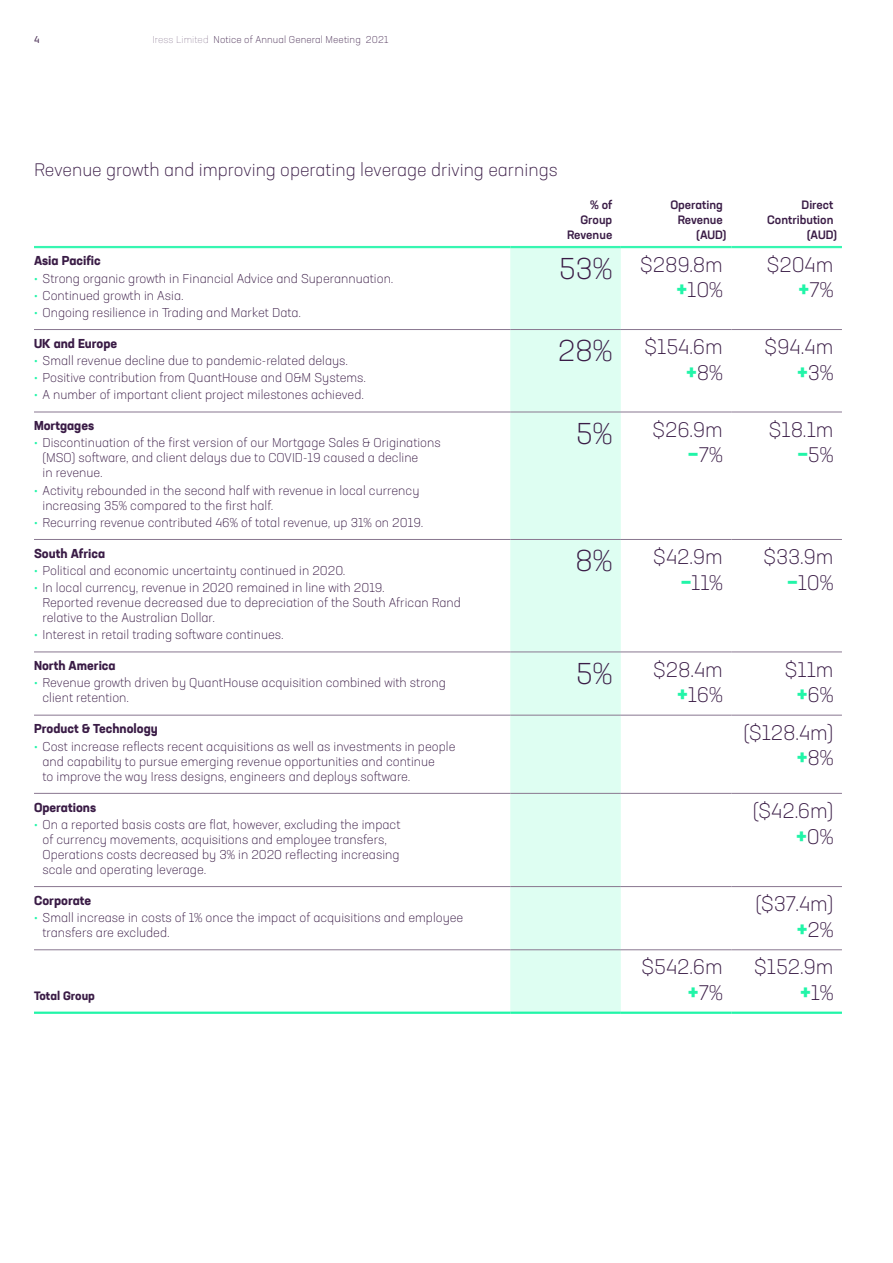
<style>
.page{position:relative;width:893px;height:1263px;background:#fff}
.page>*{position:absolute;margin:0;border:0;box-sizing:border-box;transform-origin:0 0}
.t1{font:300 30px "Neusa Next Std";color:#3a1c46}
.t2{font:300 21px/25.5px "Neusa Next Std";letter-spacing:-.01em;color:#3a1c46;text-align:right}
.t3{font:300 18px "Neusa Next Std";color:#3a1c46}
.t4{font:300 12.75px/15px "Neusa Next Std";color:#3a1c46}
.t5{font:700 12.75px "Neusa Next Std";color:#3a1c46}
.t6{font:500 12px/15px "Neusa Next Std";color:#3a1c46;text-align:right}
.t7{font:700 12px "Neusa Next Std";color:#3a1c46}
.t8{font:300 9.9px "Neusa Next Std";letter-spacing:.01em;color:#4e3359}
.t9{font:9.9px "Neusa Next Std";color:#4e3359}
.s1{font-weight:100}
.s2{color:#21f5a8}
.s3{font-size:30px}
.s4{font-weight:700;color:#21f5a8}
</style>
<div class="page">
<div style="left:510px;top:248px;width:111px;height:763px;background:#defef2"></div>
<hr style="left:34px;top:1011px;width:476px;height:3px;background:#21f5a8">
<hr style="left:510px;top:1011px;width:111px;height:3px;background:#21f5a8">
<hr style="left:621px;top:1011px;width:110px;height:3px;background:#21f5a8">
<hr style="left:731px;top:1011px;width:111px;height:3px;background:#21f5a8">
<hr style="left:34px;top:329px;width:476px;height:1px;background:#897790">
<hr style="left:510px;top:329px;width:111px;height:1px;background:#897790">
<hr style="left:621px;top:329px;width:110px;height:1px;background:#897790">
<hr style="left:731px;top:329px;width:111px;height:1px;background:#897790">
<hr style="left:34px;top:412px;width:476px;height:1px;background:#897790">
<hr style="left:510px;top:412px;width:111px;height:1px;background:#897790">
<hr style="left:621px;top:412px;width:110px;height:1px;background:#897790">
<hr style="left:731px;top:412px;width:111px;height:1px;background:#897790">
<hr style="left:34px;top:539px;width:476px;height:1px;background:#897790">
<hr style="left:510px;top:539px;width:111px;height:1px;background:#897790">
<hr style="left:621px;top:539px;width:110px;height:1px;background:#897790">
<hr style="left:731px;top:539px;width:111px;height:1px;background:#897790">
<hr style="left:34px;top:652px;width:476px;height:1px;background:#897790">
<hr style="left:510px;top:652px;width:111px;height:1px;background:#897790">
<hr style="left:621px;top:652px;width:110px;height:1px;background:#897790">
<hr style="left:731px;top:652px;width:111px;height:1px;background:#897790">
<hr style="left:34px;top:715px;width:476px;height:1px;background:#897790">
<hr style="left:510px;top:715px;width:111px;height:1px;background:#897790">
<hr style="left:621px;top:715px;width:110px;height:1px;background:#897790">
<hr style="left:731px;top:715px;width:111px;height:1px;background:#897790">
<hr style="left:34px;top:793px;width:476px;height:1px;background:#897790">
<hr style="left:510px;top:793px;width:111px;height:1px;background:#897790">
<hr style="left:621px;top:793px;width:110px;height:1px;background:#897790">
<hr style="left:731px;top:793px;width:111px;height:1px;background:#897790">
<hr style="left:34px;top:886px;width:476px;height:1px;background:#897790">
<hr style="left:510px;top:886px;width:111px;height:1px;background:#897790">
<hr style="left:621px;top:886px;width:110px;height:1px;background:#897790">
<hr style="left:731px;top:886px;width:111px;height:1px;background:#897790">
<hr style="left:34px;top:949px;width:476px;height:1px;background:#897790">
<hr style="left:510px;top:949px;width:111px;height:1px;background:#897790">
<hr style="left:621px;top:949px;width:110px;height:1px;background:#897790">
<hr style="left:731px;top:949px;width:111px;height:1px;background:#897790">
<hr style="left:34px;top:246px;width:476px;height:2px;background:#37f6b1">
<hr style="left:510px;top:246px;width:111px;height:2px;background:#37f6b1">
<hr style="left:621px;top:246px;width:110px;height:2px;background:#37f6b1">
<hr style="left:731px;top:246px;width:111px;height:2px;background:#37f6b1">
<p class="t9" style="left:34px;top:33px;width:7px">4</p>
<p class="t8" style="left:152px;top:33px;width:237px"><span class="s1">Iress Limited</span> Notice of Annual General Meeting 2021</p>
<h3 class="t3" style="left:34px;top:159px;width:525px">Revenue growth and improving operating leverage driving earnings</h3>
<p class="t6" style="left:567px;top:197px;width:47px">% of<br>Group<br>Revenue</p>
<p class="t6" style="left:670px;top:197px;width:54px">Operating</p>
<p class="t6" style="left:678px;top:212px;width:47px">Revenue</p>
<p class="t6" style="left:696px;top:227px;width:32px">(AUD)</p>
<p class="t6" style="left:801px;top:197px;width:33px">Direct</p>
<p class="t6" style="left:767px;top:212px;width:68px">Contribution</p>
<p class="t6" style="left:807px;top:227px;width:32px">(AUD)</p>
<p class="t5" style="left:34px;top:253px;width:68px">Asia Pacific</p>
<p class="t4" style="left:34px;top:270px;width:361px"><span class="s2">•</span> Strong organic growth in Financial Advice and Superannuation.</p>
<p class="t4" style="left:34px;top:287px;width:151px"><span class="s2">•</span> Continued growth in Asia.</p>
<p class="t4" style="left:34px;top:305px;width:269px"><span class="s2">•</span> Ongoing resilience in Trading and Market Data.</p>
<p class="t5" style="left:34px;top:335px;width:85px">UK and Europe</p>
<p class="t4" style="left:34px;top:353px;width:316px"><span class="s2">•</span> Small revenue decline due to pandemic-related delays.</p>
<p class="t4" style="left:34px;top:370px;width:334px"><span class="s2">•</span> Positive contribution from QuantHouse and O&amp;M Systems.</p>
<p class="t4" style="left:34px;top:387px;width:332px"><span class="s2">•</span> A number of important client project milestones achieved.</p>
<p class="t5" style="left:34px;top:417px;width:62px">Mortgages</p>
<p class="t4" style="left:43px;top:435px;width:400px;text-indent:-9px"><span class="s2">•</span> Discontinuation of the first version of our Mortgage Sales &amp; Originations (MSO) software, and client delays due to COVID-19 caused a decline<br>in revenue.</p>
<p class="t4" style="left:43px;top:482px;width:378px;text-indent:-9px"><span class="s2">•</span> Activity rebounded in the second half with revenue in local currency increasing 35% compared to the first half.</p>
<p class="t4" style="left:34px;top:515px;width:391px"><span class="s2">•</span> Recurring revenue contributed 46% of total revenue, up 31% on 2019.</p>
<p class="t5" style="left:34px;top:545px;width:73px">South Africa</p>
<p class="t4" style="left:34px;top:563px;width:313px"><span class="s2">•</span> Political and economic uncertainty continued in 2020.</p>
<p class="t4" style="left:43px;top:580px;width:420px;text-indent:-9px"><span class="s2">•</span> In local currency, revenue in 2020 remained in line with 2019.<br>Reported revenue decreased due to depreciation of the South African Rand relative to the Australian Dollar.</p>
<p class="t4" style="left:34px;top:627px;width:251px"><span class="s2">•</span> Interest in retail trading software continues.</p>
<p class="t5" style="left:34px;top:657px;width:83px">North America</p>
<p class="t4" style="left:43px;top:675px;width:405px;text-indent:-9px"><span class="s2">•</span> Revenue growth driven by QuantHouse acquisition combined with strong client retention.</p>
<p class="t5" style="left:34px;top:721px;width:125px">Product &amp; Technology</p>
<p class="t4" style="left:43px;top:738px;width:414px;text-indent:-9px"><span class="s2">•</span> Cost increase reflects recent acquisitions as well as investments in people and capability to pursue emerging revenue opportunities and continue<br>to improve the way Iress designs, engineers and deploys software.</p>
<p class="t5" style="left:34px;top:799px;width:64px">Operations</p>
<p class="t4" style="left:43px;top:817px;width:359px;text-indent:-9px"><span class="s2">•</span> On a reported basis costs are flat, however, excluding the impact of currency movements, acquisitions and employee transfers, Operations costs decreased by 3% in 2020 reflecting increasing scale and operating leverage.</p>
<p class="t5" style="left:34px;top:892px;width:59px">Corporate</p>
<p class="t4" style="left:43px;top:910px;width:422px;text-indent:-9px"><span class="s2">•</span> Small increase in costs of 1% once the impact of acquisitions and employee transfers are excluded.</p>
<p class="t7" style="left:34px;top:988px;width:62px">Total Group</p>
<h2 class="t2" style="left:559px;top:251px;width:166px"><span class="s3">53%</span> $289.8m <span class="s4">+</span>10%</h2>
<h2 class="t2" style="left:767px;top:251px;width:68px">$204m <span class="s4">+</span>7%</h2>
<h2 class="t2" style="left:558px;top:334px;width:167px"><span class="s3">28%</span> $154.6m <span class="s4">+</span>8%</h2>
<h2 class="t2" style="left:764px;top:334px;width:71px">$94.4m <span class="s4">+</span>3%</h2>
<h1 class="t1" style="left:576px;top:415px;width:38px">5%</h1>
<h2 class="t2" style="left:652px;top:416px;width:72px">$26.9m <span class="s4">−</span>7%</h2>
<h2 class="t2" style="left:769px;top:416px;width:66px">$18.1m <span class="s4">−</span>5%</h2>
<h1 class="t1" style="left:575px;top:542px;width:39px">8%</h1>
<h2 class="t2" style="left:653px;top:544px;width:71px">$42.9m <span class="s4">−</span>11%</h2>
<h2 class="t2" style="left:763px;top:544px;width:72px">$33.9m <span class="s4">−</span>10%</h2>
<h1 class="t1" style="left:576px;top:655px;width:38px">5%</h1>
<h2 class="t2" style="left:653px;top:656px;width:71px">$28.4m <span class="s4">+</span>16%</h2>
<h2 class="t2" style="left:785px;top:656px;width:50px;text-align:center">$11m <span class="s4">+</span>6%</h2>
<h2 class="t2" style="left:743px;top:719px;width:92px">($128.4m) <span class="s4">+</span>8%</h2>
<h2 class="t2" style="left:753px;top:798px;width:82px">($42.6m) <span class="s4">+</span>0%</h2>
<h2 class="t2" style="left:755px;top:891px;width:80px">($37.4m) <span class="s4">+</span>2%</h2>
<h2 class="t2" style="left:641px;top:954px;width:83px">$542.6m <span class="s4">+</span>7%</h2>
<h2 class="t2" style="left:754px;top:954px;width:81px">$152.9m <span class="s4">+</span>1%</h2>
</div>
